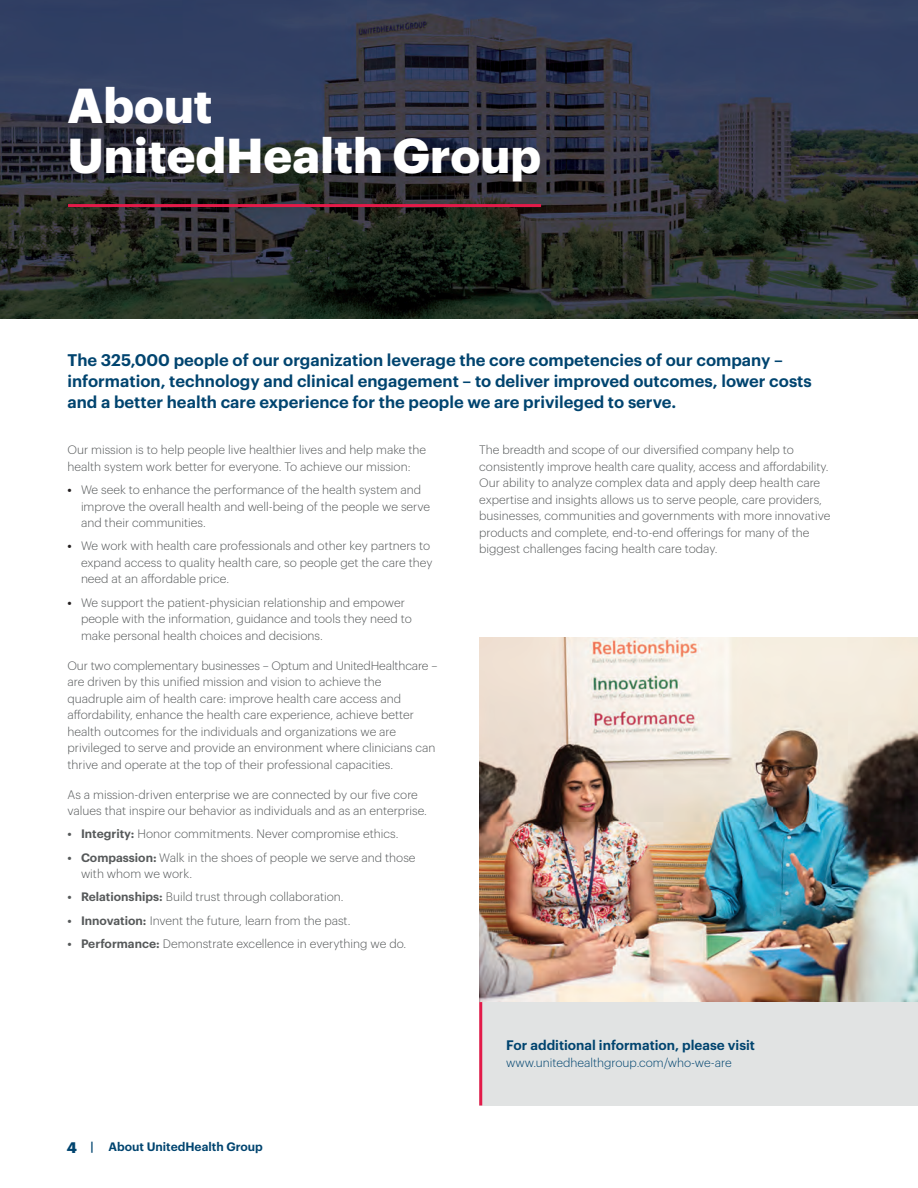
<style>
.page{position:relative;width:918px;height:1188px;background:#fff}
.page>*{position:absolute;margin:0;border:0;box-sizing:border-box;transform-origin:0 0}
.t1{font:700 48px/51px "Graphik";color:#fff}
.t2{font:600 16.5px/21px "Graphik";color:#00446f}
.t3{font:600 13.5px "Graphik";color:#00446f}
.t4{font:300 12px/16.5px "Graphik";color:#56595a}
.t5{font:300 12px "Graphik";color:#00446f}
.t6{font:600 12px "Graphik";color:#00446f}
.s1{font-weight:600;color:#231f20}
.s2{font-weight:600}
.s3{font-weight:700;font-size:15px}
</style>
<div class="page">
<img style="left:0;top:0;width:918px;height:319px">
<hr style="left:68px;top:204px;width:473px;height:3px;background:#e31b49">
<img style="left:479px;top:638px;width:439px;height:364px">
<div style="left:479px;top:1002px;width:439px;height:103px;background:#e1e3e3"></div>
<hr style="left:479px;top:1002px;width:3px;height:103px;background:#e31b49">
<p class="t1" style="left:67px;top:75px;width:475px">About<br>UnitedHealth Group</p>
<p class="t2" style="left:68px;top:348px;width:746px">The 325,000 people of our organization leverage the core competencies of our company – information, technology and clinical engagement – to deliver improved outcomes, lower costs and a better health care experience for the people we are privileged to serve.</p>
<p class="t4" style="left:68px;top:441px;width:360px">Our mission is to help people live healthier lives and help make the health system work better for everyone. To achieve our mission:</p>
<p class="t4" style="left:81px;top:481px;width:351px;text-indent:-14px"><span class="s1">•</span> We seek to enhance the performance of the health system and improve the overall health and well-being of the people we serve and their communities.</p>
<p class="t4" style="left:81px;top:537px;width:353px;text-indent:-14px"><span class="s1">•</span> We work with health care professionals and other key partners to expand access to quality health care, so people get the care they need at an affordable price.</p>
<p class="t4" style="left:81px;top:593px;width:333px;text-indent:-14px"><span class="s1">•</span> We support the patient-physician relationship and empower people with the information, guidance and tools they need to make personal health choices and decisions.</p>
<p class="t4" style="left:68px;top:656px;width:371px">Our two complementary businesses – Optum and UnitedHealthcare – are driven by this unified mission and vision to achieve the quadruple aim of health care: improve health care access and affordability, enhance the health care experience, achieve better health outcomes for the individuals and organizations we are privileged to serve and provide an environment where clinicians can thrive and operate at the top of their professional capacities.</p>
<p class="t4" style="left:68px;top:785px;width:361px">As a mission-driven enterprise we are connected by our five core values that inspire our behavior as individuals and as an enterprise.</p>
<p class="t4" style="left:68px;top:825px;width:333px"><span class="s2">• Integrity:</span> Honor commitments. Never compromise ethics.</p>
<p class="t4" style="left:81px;top:848px;width:336px;text-indent:-14px"><span class="s2">• Compassion:</span> Walk in the shoes of people we serve and those with whom we work.</p>
<p class="t4" style="left:68px;top:888px;width:278px"><span class="s2">• Relationships:</span> Build trust through collaboration.</p>
<p class="t4" style="left:68px;top:911px;width:284px"><span class="s2">• Innovation:</span> Invent the future, learn from the past.</p>
<p class="t4" style="left:68px;top:934px;width:340px"><span class="s2">• Performance:</span> Demonstrate excellence in everything we do.</p>
<p class="t4" style="left:479px;top:441px;width:353px">The breadth and scope of our diversified company help to consistently improve health care quality, access and affordability.<br>Our ability to analyze complex data and apply deep health care expertise and insights allows us to serve people, care providers, businesses, communities and governments with more innovative products and complete, end-to-end offerings for many of the biggest challenges facing health care today.</p>
<p class="t6" style="left:67px;top:1138px;width:197px"><span class="s3">4</span> | About UnitedHealth Group</p>
<p class="t3" style="left:506px;top:1035px;width:250px">For additional information, please visit</p>
<p class="t5" style="left:506px;top:1054px;width:227px">www.unitedhealthgroup.com/who-we-are</p>
</div>
